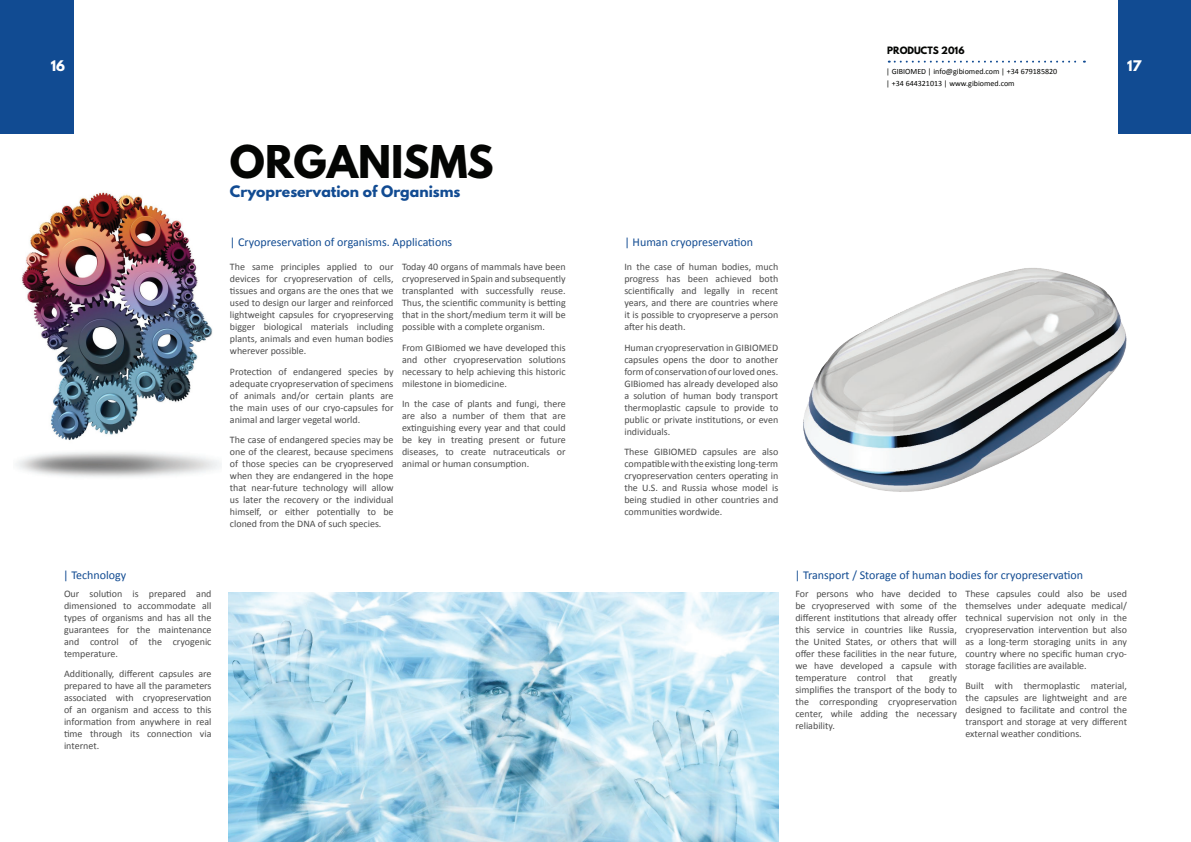
<style>
.page{position:relative;width:1191px;height:842px;background:#fff}
.page>*{position:absolute;margin:0;border:0;box-sizing:border-box;transform-origin:0 0}
.t1{font:700 40px "League Spartan";color:#040503}
.t2{font:700 14px "League Spartan";color:#114b92}
.t3{font:700 13px "League Spartan";color:#fff}
.t4{font:12px "Calibri";color:#114b92}
.t5{font:10px/12px "Calibri";color:#4c4c4c;text-align:justify}
.t6{font:700 9px "League Spartan";color:#040503}
.t7{font:8px/12px "Calibri";color:#040503}
</style>
<div class="page">
<img style="left:16px;top:192px;width:205px;height:285px">
<img style="left:229px;top:592px;width:549px;height:250px">
<img style="left:803px;top:268px;width:324px;height:224px">
<div style="left:0;top:0;width:74px;height:133px;background:#114b92"></div>
<div style="left:1118px;top:0;width:73px;height:133px;background:#114b92"></div>
<svg style="left:888px;top:61px;width:197px;height:2px"></svg>
<p class="t6" style="left:887px;top:43px;width:79px">PRODUCTS 2016</p>
<h3 class="t3" style="left:51px;top:56px;width:16px">16</h3>
<p class="t7" style="left:886px;top:66px;width:172px">| GIBIOMED | info@gibiomed.com | +34 679185820 | +34 644321013 | www.gibiomed.com</p>
<h3 class="t3" style="left:1127px;top:56px;width:16px">17</h3>
<h1 class="t1" style="left:230px;top:131px;width:265px">ORGANISMS</h1>
<h2 class="t2" style="left:230px;top:181px;width:232px">Cryopreservation of Organisms</h2>
<p class="t4" style="left:230px;top:234px;width:224px">| Cryopreservation of organisms. Applications</p>
<p class="t4" style="left:624px;top:234px;width:130px">| Human cryopreservation</p>
<p class="t5" style="left:230px;top:261px;width:165px">The same principles applied to our devices for cryopreservation of cells, tissues and organs are the ones that we used to design our larger and reinforced lightweight capsules for cryopreserving bigger biological materials including plants, animals and even human bodies wherever possible.</p>
<p class="t5" style="left:230px;top:366px;width:165px">Protection of endangered species by adequate cryopreservation of specimens of animals and/or certain plants are the main uses of our cryo-capsules for animal and larger vegetal world.</p>
<p class="t5" style="left:230px;top:434px;width:165px">The case of endangered species may be one of the clearest, because specimens of those species can be cryopreserved when they are endangered in the hope that near-future technology will allow us later the recovery or the individual himself, or either potentially to be cloned from the DNA of such species.</p>
<p class="t5" style="left:402px;top:261px;width:165px">Today 40 organs of mammals have been cryopreserved in Spain and subsequently transplanted with successfully reuse.<br>Thus, the scientific community is betting that in the short/medium term it will be possible with a complete organism.</p>
<p class="t5" style="left:402px;top:342px;width:165px">From GIBiomed we have developed this and other cryopreservation solutions necessary to help achieving this historic milestone in biomedicine.</p>
<p class="t5" style="left:402px;top:398px;width:165px">In the case of plants and fungi, there are also a number of them that are extinguishing every year and that could be key in treating present or future diseases, to create nutraceuticals or animal or human consumption.</p>
<p class="t5" style="left:624px;top:261px;width:155px">In the case of human bodies, much progress has been achieved both scientifically and legally in recent years, and there are countries where it is possible to cryopreserve a person after his death.</p>
<p class="t5" style="left:624px;top:342px;width:155px">Human cryopreservation in GIBIOMED capsules opens the door to another form of conservation of our loved ones.<br>GIBiomed has already developed also a solution of human body transport thermoplastic capsule to provide to public or private institutions, or even individuals.</p>
<p class="t5" style="left:624px;top:446px;width:155px">These GIBIOMED capsules are also compatible with the existing long-term cryopreservation centers operating in the U.S. and Russia whose model is being studied in other countries and communities wordwide.</p>
<p class="t4" style="left:63px;top:567px;width:65px">| Technology</p>
<p class="t4" style="left:794px;top:567px;width:290px">| Transport / Storage of human bodies for cryopreservation</p>
<p class="t5" style="left:64px;top:588px;width:149px">Our solution is prepared and dimensioned to accommodate all types of organisms and has all the guarantees for the maintenance and control of the cryogenic temperature.</p>
<p class="t5" style="left:64px;top:668px;width:149px">Additionally, different capsules are prepared to have all the parameters associated with cryopreservation of an organism and access to this information from anywhere in real time through its connection via internet.</p>
<p class="t5" style="left:795px;top:588px;width:163px">For persons who have decided to be cryopreserved with some of the different institutions that already offer this service in countries like Russia, the United States, or others that will offer these facilities in the near future, we have developed a capsule with temperature control that</p>
<p class="t5" style="left:795px;top:672px;width:163px;text-indent:134px">greatly simplifies the transport of the body to the corresponding cryopreservation center, while adding the necessary reliability.</p>
<p class="t5" style="left:965px;top:588px;width:163px">These capsules could also be used themselves under adequate medical/ technical supervision not only in the cryopreservation intervention but also as a long-term storaging units in any country where no specific human cryo&shy;storage facilities are available.</p>
<p class="t5" style="left:965px;top:680px;width:163px">Built with thermoplastic material, the capsules are lightweight and are designed to facilitate and control the transport and storage at very different external weather conditions.</p>
</div>
